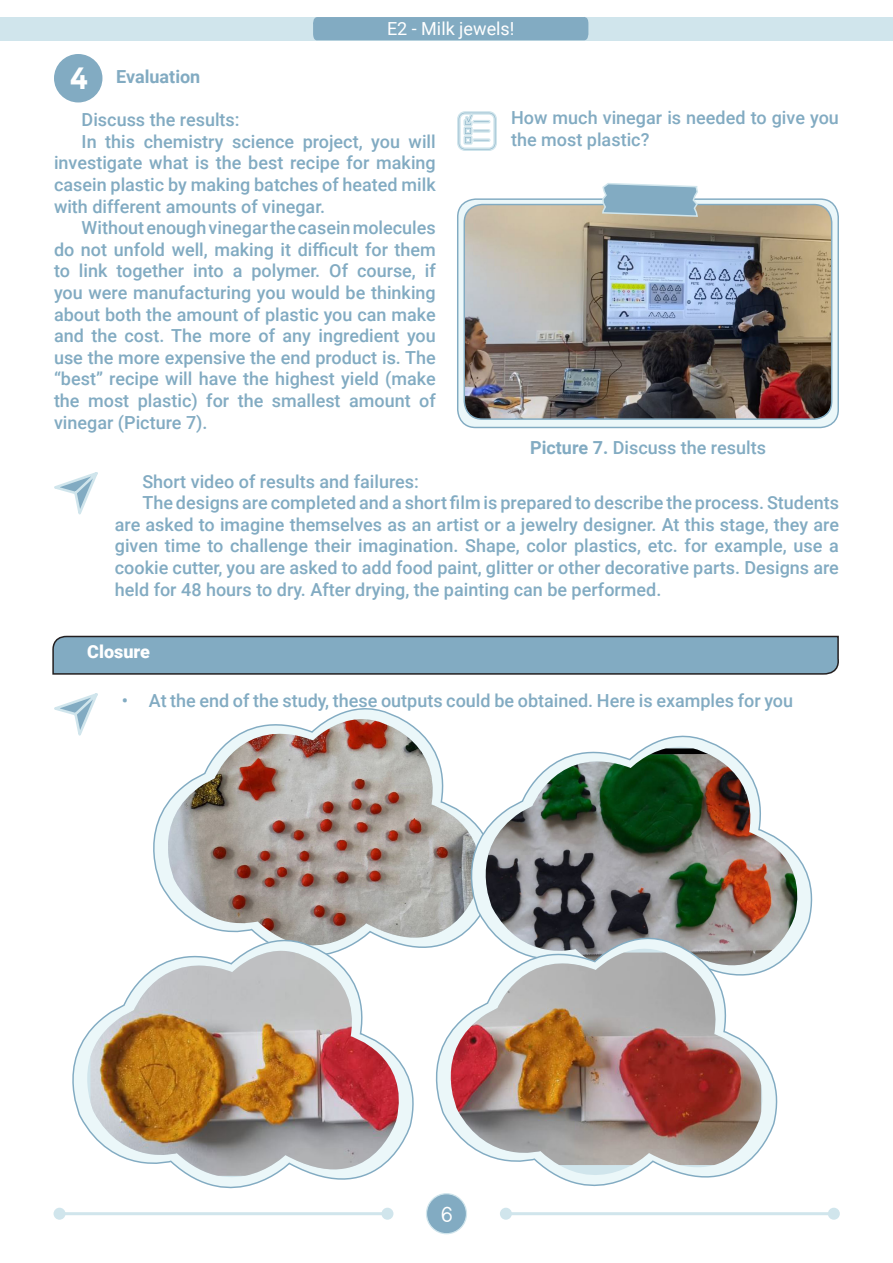
<style>
.page{position:relative;width:893px;height:1263px;background:#fff}
.page>*{position:absolute;margin:0;border:0;box-sizing:border-box;transform-origin:0 0}
.t1{font:900 29.55px "TG Neuramatica";color:#fff}
.t2{font:21px "TG Neuramatica";color:#fff}
.t3{font:500 18px/21.6px "Roboto";color:#82abc2;text-align:justify}
.t4{font:18px "Roboto";color:#fff}
.t5{font:700 18px "Roboto";color:#82abc2}
.t6{font:900 18px "Roboto";color:#fff}
.s1{font-weight:700}
</style>
<div class="page">
<div style="left:426px;top:1194px;width:40px;height:40px;background:#82abc2;border-radius:50%"></div>
<div style="left:426px;top:1193px;width:41px;height:41px;border:1px solid #d0e5ec;border-radius:50%"></div>
<div style="left:0;top:17px;width:893px;height:23px;background:#d0e5ec"></div>
<div style="left:312px;top:17px;width:277px;height:24px;background:#82abc2"></div>
<hr style="left:506px;top:1212px;width:328px;height:3px;background:#d0e5ec">
<svg style="left:500px;top:1208px;width:12px;height:12px"></svg>
<div style="left:828px;top:1208px;width:12px;height:12px;background:#d0e5ec;border-radius:50%"></div>
<div style="left:54px;top:54px;width:48px;height:48px;background:#82abc2;border-radius:50%"></div>
<svg style="left:457px;top:111px;width:40px;height:40px"></svg>
<div style="left:458px;top:199px;width:380px;height:228px;background:#ebf7f9;border-radius:18px"></div>
<div style="left:457px;top:198px;width:382px;height:230px;border:1px solid #82abc2;border-radius:18px"></div>
<img style="left:464px;top:205px;width:368px;height:214px">
<div style="left:464px;top:204px;width:368px;height:216px;border:1px solid #82abc2;border-radius:18px"></div>
<svg style="left:601px;top:183px;width:98px;height:35px;background:#98b7c5"></svg>
<svg style="left:54px;top:472px;width:44px;height:43px"></svg>
<svg style="left:52px;top:635px;width:787px;height:40px;background:#7ea2b7"></svg>
<svg style="left:54px;top:693px;width:44px;height:43px"></svg>
<svg style="left:153px;top:711px;width:246px;height:183px"></svg>
<img style="left:166px;top:717px;width:283px;height:214px">
<svg style="left:449px;top:735px;width:364px;height:194px"></svg>
<svg style="left:465px;top:738px;width:345px;height:204px"></svg>
<img style="left:484px;top:748px;width:315px;height:205px">
<svg style="left:414px;top:929px;width:377px;height:288px"></svg>
<svg style="left:430px;top:940px;width:345px;height:264px"></svg>
<img style="left:449px;top:952px;width:312px;height:213px">
<svg style="left:53px;top:931px;width:374px;height:288px"></svg>
<svg style="left:67px;top:942px;width:345px;height:264px"></svg>
<img style="left:91px;top:950px;width:309px;height:226px">
<p class="t4" style="left:387px;top:16px;width:129px">E2 - Milk jewels!</p>
<p class="t1" style="left:69px;top:58px;width:21px">4</p>
<p class="t5" style="left:116px;top:64px;width:86px">Evaluation</p>
<p class="t3" style="left:82px;top:108px;width:160px">Discuss the results:</p>
<p class="t3" style="left:54px;top:130px;width:383px;text-indent:28px">In this chemistry science project, you will investigate what is the best recipe for making casein plastic by making batches of heated milk with different amounts of vinegar.</p>
<p class="t3" style="left:54px;top:216px;width:383px;text-indent:28px">Without enough vinegar the casein molecules do not unfold well, making it difficult for them to link together into a polymer. Of course, if you were manufacturing you would be thinking about both the amount of plastic you can make and the cost. The more of any ingredient you use the more expensive the end product is. The “best” recipe will have the highest yield (make the most plastic) for the smallest amount of vinegar (Picture 7).</p>
<p class="t3" style="left:511px;top:106px;width:329px">How much vinegar is needed to give you the most plastic?</p>
<p class="t3" style="left:530px;top:436px;width:237px"><span class="s1">Picture 7.</span> Discuss the results</p>
<p class="t3" style="left:142px;top:470px;width:278px">Short video of results and failures:</p>
<p class="t3" style="left:115px;top:491px;width:726px;text-indent:28px">The designs are completed and a short film is prepared to describe the process. Students are asked to imagine themselves as an artist or a jewelry designer. At this stage, they are given time to challenge their imagination. Shape, color plastics, etc. for example, use a cookie cutter, you are asked to add food paint, glitter or other decorative parts. Designs are held for 48 hours to dry. After drying, the painting can be performed.</p>
<p class="t6" style="left:87px;top:639px;width:64px">Closure</p>
<p class="t3" style="left:122px;top:689px;width:673px">• At the end of the study, these outputs could be obtained. Here is examples for you</p>
<p class="t2" style="left:441px;top:1200px;width:14px">6</p>
</div>
